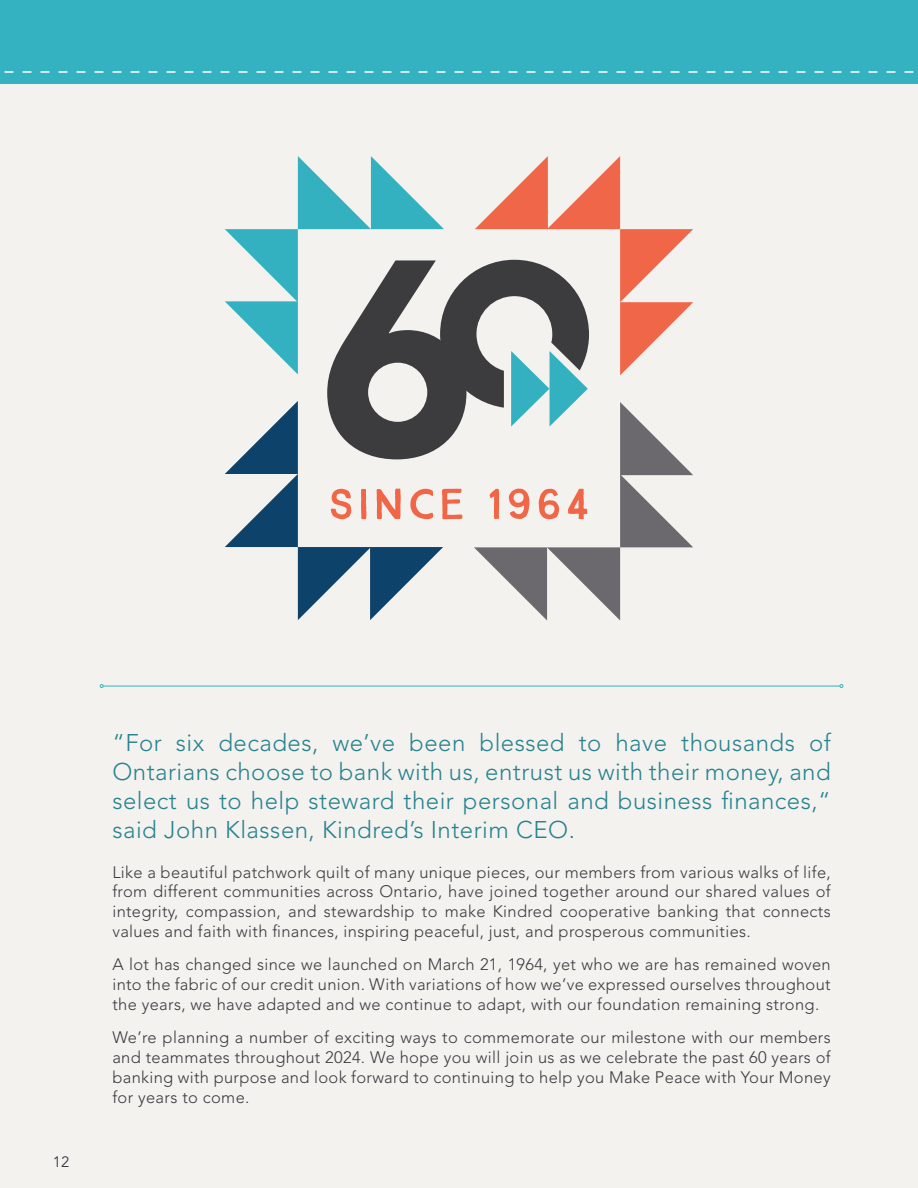
<style>
.page{position:relative;width:918px;height:1188px;background:#f4f2ef}
.page>*{position:absolute;margin:0;border:0;box-sizing:border-box;transform-origin:0 0}
.t1{font:300 24px/28.8px "Avenir LT Std";letter-spacing:.02em;color:#28838e;text-align:justify}
.t2{font:300 16.5px/19.8px "Avenir LT Std";letter-spacing:.02em;color:#3b3a3e;text-align:justify}
.t3{font:15px "Avenir LT Std";color:#3b3a3e}
</style>
<div class="page">
<hr style="left:103px;top:686px;width:737px;height:1px;background:#34b2c1">
<svg style="left:100px;top:684px;width:4px;height:4px"></svg>
<div style="left:0;top:0;width:918px;height:83px;background:#34b2c1"></div>
<svg style="left:4px;top:71px;width:910px;height:2px"></svg>
<svg style="left:225px;top:156px;width:468px;height:464px"></svg>
<p class="t3" style="left:53px;top:1153px;width:18px">12</p>
<h1 class="t1" style="left:112px;top:729px;width:720px">“For six decades, we’ve been blessed to have thousands of Ontarians choose to bank with us, entrust us with their money, and select us to help steward their personal and business finances,“ said John Klassen, Kindred’s Interim CEO.</h1>
<p class="t2" style="left:112px;top:862px;width:720px">Like a beautiful patchwork quilt of many unique pieces, our members from various walks of life, from different communities across Ontario, have joined together around our shared values of integrity, compassion, and stewardship to make Kindred cooperative banking that connects values and faith with finances, inspiring peaceful, just, and prosperous communities.</p>
<p class="t2" style="left:112px;top:955px;width:720px">A lot has changed since we launched on March 21, 1964, yet who we are has remained woven into the fabric of our credit union. With variations of how we’ve expressed ourselves throughout the years, we have adapted and we continue to adapt, with our foundation remaining strong.</p>
<p class="t2" style="left:112px;top:1028px;width:720px">We’re planning a number of exciting ways to commemorate our milestone with our members and teammates throughout 2024. We hope you will join us as we celebrate the past 60 years of banking with purpose and look forward to continuing to help you Make Peace with Your Money for years to come.</p>
</div>
